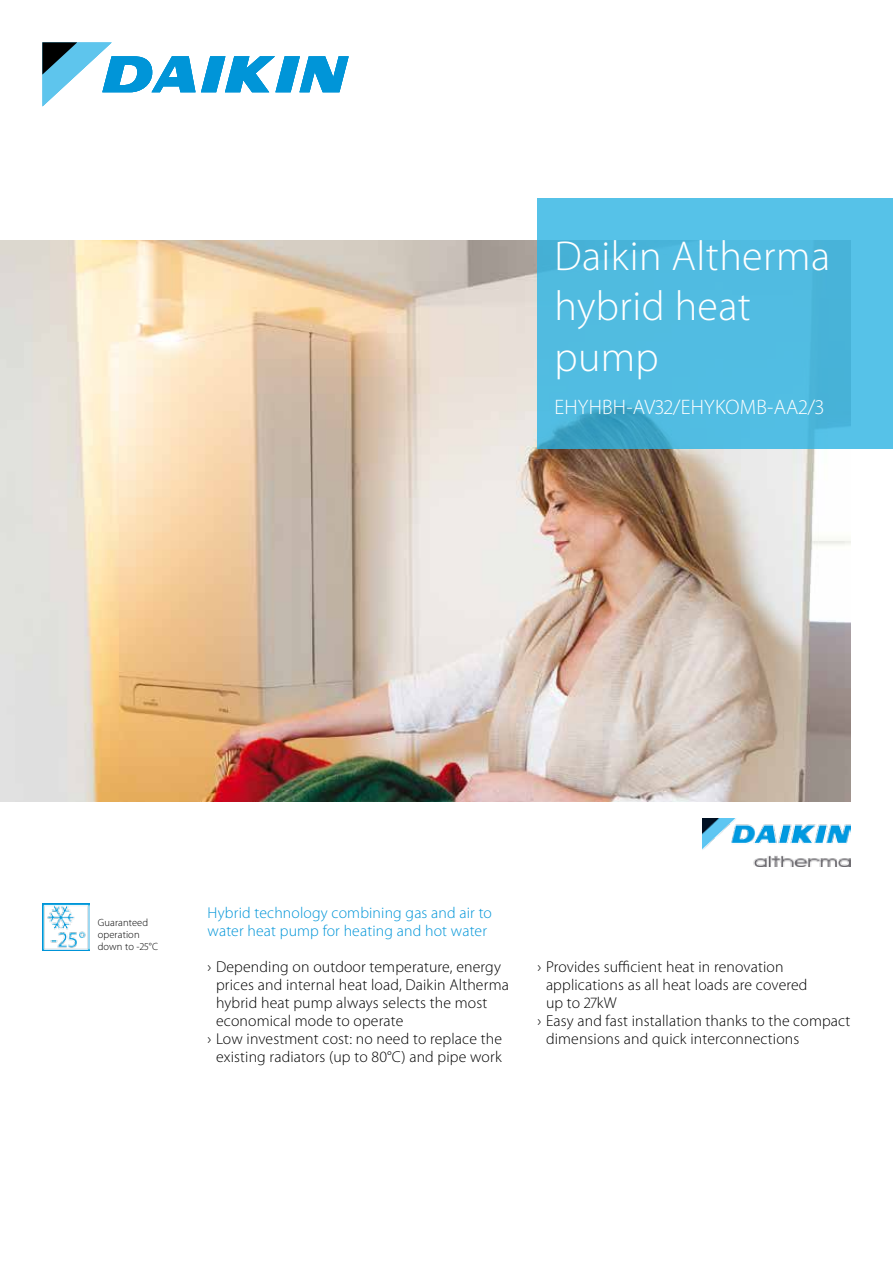
<style>
.page{position:relative;width:893px;height:1263px;background:#fff}
.page>*{position:absolute;margin:0;border:0;box-sizing:border-box;transform-origin:0 0}
.t1{font:300 42px/50.4px "Myriad Pro";letter-spacing:.01em;color:#fff}
.t2{font:300 21px "Myriad Pro";letter-spacing:.01em;color:#fff}
.t3{font:300 15.75px "Myriad Pro";letter-spacing:.01em;color:#000}
.t4{font:300 15.75px/18px "Myriad Pro";letter-spacing:.01em;color:#0095d8}
.t5{font:300 10.5px/12px "Myriad Pro";letter-spacing:.01em;color:#000}
</style>
<div class="page">
<svg style="left:43px;top:43px;width:306px;height:63px"></svg>
<img style="left:702px;top:819px;width:148px;height:48px">
<img style="left:0;top:241px;width:850px;height:561px">
<div style="left:537px;top:198px;width:356px;height:250px;background:#51bce2"></div>
<img style="left:43px;top:903px;width:46px;height:47px">
<h1 class="t1" style="left:554px;top:232px;width:277px">Daikin Altherma hybrid heat pump</h1>
<h2 class="t2" style="left:554px;top:395px;width:271px">EHYHBH-AV32/EHYKOMB-AA2/3</h2>
<p class="t5" style="left:98px;top:917px;width:62px">Guaranteed operation down to -25°C</p>
<p class="t4" style="left:207px;top:904px;width:286px">Hybrid technology combining gas and air to water heat pump for heating and hot water</p>
<p class="t3" style="left:207px;top:958px;width:295px">› Depending on outdoor temperature, energy</p>
<p class="t3" style="left:216px;top:976px;width:294px">prices and internal heat load, Daikin Altherma</p>
<p class="t3" style="left:216px;top:994px;width:273px">hybrid heat pump always selects the most</p>
<p class="t3" style="left:216px;top:1012px;width:189px">economical mode to operate</p>
<p class="t3" style="left:207px;top:1030px;width:296px">› Low investment cost: no need to replace the</p>
<p class="t3" style="left:216px;top:1048px;width:287px">existing radiators (up to 80°C) and pipe work</p>
<p class="t3" style="left:537px;top:958px;width:248px">› Provides sufficient heat in renovation</p>
<p class="t3" style="left:546px;top:976px;width:263px">applications as all heat loads are covered</p>
<p class="t3" style="left:546px;top:994px;width:72px">up to 27kW</p>
<p class="t3" style="left:537px;top:1012px;width:314px">› Easy and fast installation thanks to the compact</p>
<p class="t3" style="left:546px;top:1030px;width:255px">dimensions and quick interconnections</p>
</div>
